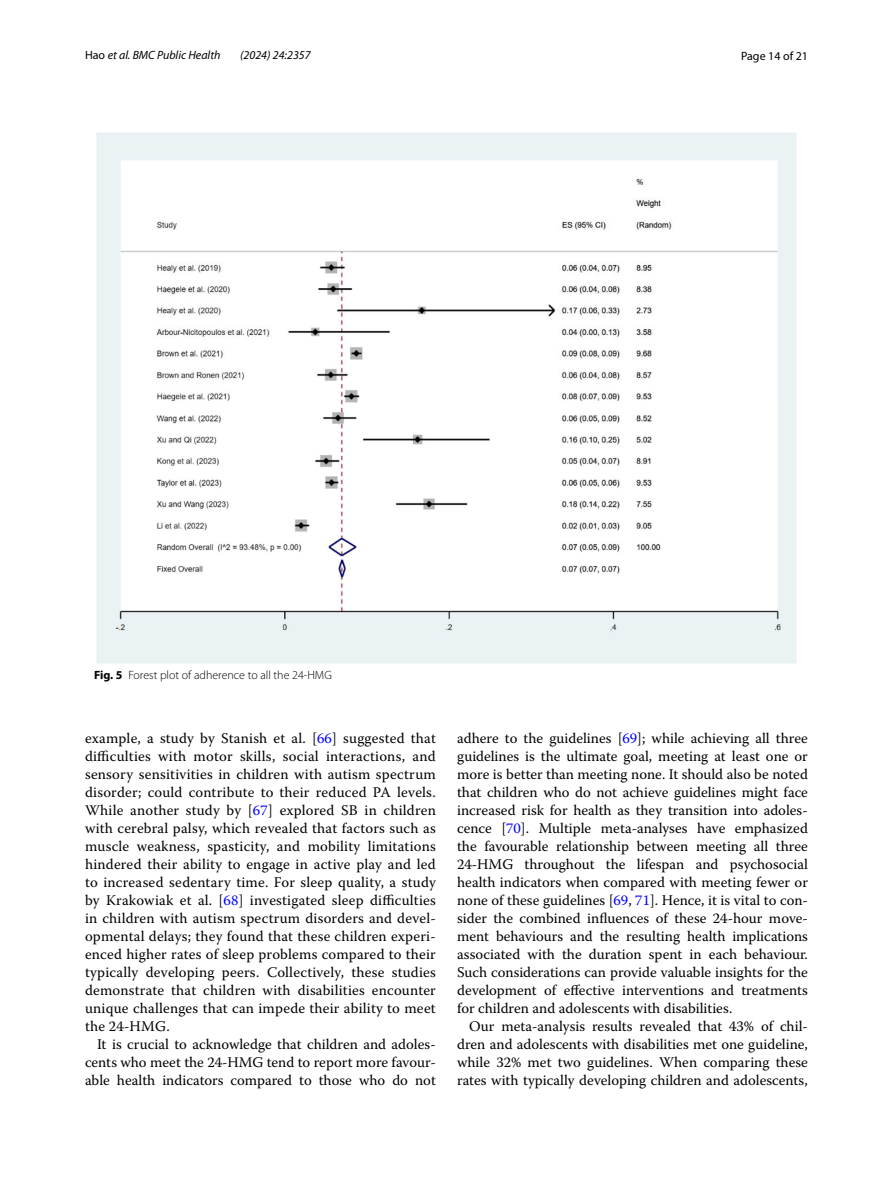
<style>
.page{position:relative;width:893px;height:1187px;background:#fff}
.page>*{position:absolute;margin:0;border:0;box-sizing:border-box;transform-origin:0 0}
.t1{font:14.7px/18px "Warnock Pro";color:#000;text-align:justify}
.t2{font:300 12px "Myriad Pro";color:#000}
.t3{font:italic 12px "Myriad Pro";color:#000}
.t4{font:12px "Myriad Pro";color:#000}
.s1{font-style:normal}
.s2{font-weight:700}
.s3{color:#00f}
</style>
<div class="page">
<img style="left:96px;top:133px;width:701px;height:530px">
<p class="t3" style="left:85px;top:48px;width:137px"><span class="s1">Hao</span> et al. BMC Public Health</p>
<p class="t3" style="left:240px;top:48px;width:72px">(2024) 24:2357</p>
<p class="t4" style="left:741px;top:48px;width:68px">Page 14 of 21</p>
<p class="t2" style="left:94px;top:668px;width:239px"><span class="s2">Fig. 5</span> Forest plot of adherence to all the 24-HMG</p>
<p class="t1" style="left:85px;top:728px;width:352px">example, a study by Stanish et al. [<span class="s3">66</span>] suggested that difficulties with motor skills, social interactions, and sensory sensitivities in children with autism spectrum disorder; could contribute to their reduced PA levels.<br>While another study by [<span class="s3">67</span>] explored SB in children with cerebral palsy, which revealed that factors such as muscle weakness, spasticity, and mobility limitations hindered their ability to engage in active play and led to increased sedentary time. For sleep quality, a study by Krakowiak et al. [<span class="s3">68</span>] investigated sleep difficulties in children with autism spectrum disorders and devel&shy;opmental delays; they found that these children experi&shy;enced higher rates of sleep problems compared to their typically developing peers. Collectively, these studies demonstrate that children with disabilities encounter unique challenges that can impede their ability to meet the 24-HMG.</p>
<p class="t1" style="left:85px;top:1034px;width:352px;text-indent:12px">It is crucial to acknowledge that children and adoles&shy;cents who meet the 24-HMG tend to report more favour&shy;able health indicators compared to those who do not</p>
<p class="t1" style="left:457px;top:728px;width:352px">adhere to the guidelines [<span class="s3">69</span>]; while achieving all three guidelines is the ultimate goal, meeting at least one or more is better than meeting none. It should also be noted that children who do not achieve guidelines might face increased risk for health as they transition into adoles&shy;cence [<span class="s3">70</span>]. Multiple meta-analyses have emphasized the favourable relationship between meeting all three 24-HMG throughout the lifespan and psychosocial health indicators when compared with meeting fewer or none of these guidelines [<span class="s3">69</span>, <span class="s3">71</span>]. Hence, it is vital to con&shy;sider the combined influences of these 24-hour move&shy;ment behaviours and the resulting health implications associated with the duration spent in each behaviour.<br>Such considerations can provide valuable insights for the development of effective interventions and treatments for children and adolescents with disabilities.</p>
<p class="t1" style="left:457px;top:1016px;width:352px;text-indent:12px">Our meta-analysis results revealed that 43% of chil&shy;dren and adolescents with disabilities met one guideline, while 32% met two guidelines. When comparing these rates with typically developing children and adolescents,</p>
</div>
